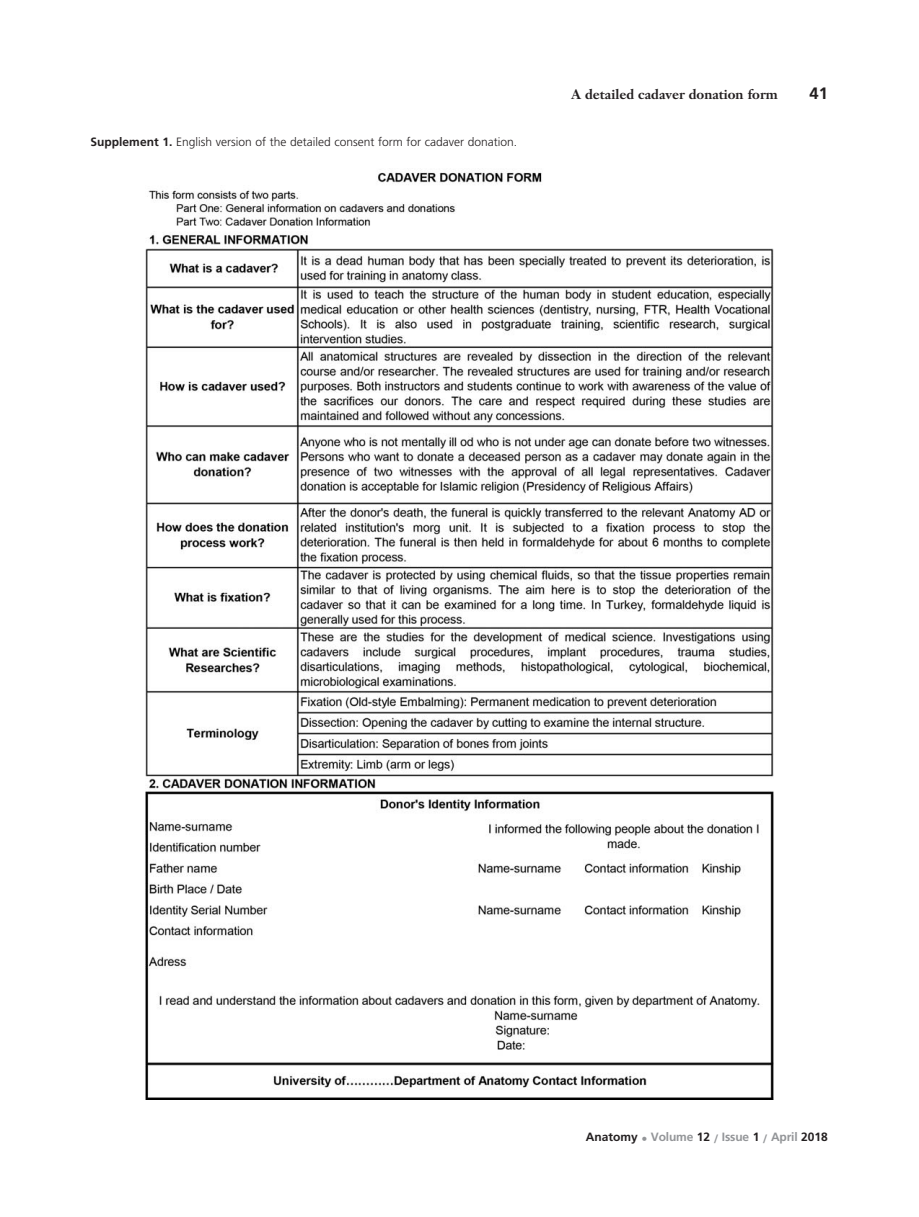
<style>
.page{position:relative;width:919px;height:1217px;background:#fff}
.page>*{position:absolute;margin:0;border:0;box-sizing:border-box;transform-origin:0 0}
.t1{font:700 16.5px "Frutiger";color:#231f20}
.t2{font:700 13.5px "Janson Text";color:#231f20}
.t3{font:300 12px "Frutiger";color:#231f20}
.t4{font:700 12px "Frutiger";letter-spacing:-.01em;color:#939598}
.s1{font-weight:700}
.s2{color:#231f20}
</style>
<div class="page">
<img style="left:145px;top:172px;width:628px;height:926px">
<p class="t3" style="left:91px;top:137px;width:428px"><span class="s1">Supplement 1.</span> English version of the detailed consent form for cadaver donation.</p>
<p class="t2" style="left:571px;top:89px;width:208px">A detailed cadaver donation form</p>
<h1 class="t1" style="left:809px;top:87px;width:20px">41</h1>
<p class="t4" style="left:585px;top:1132px;width:244px"><span class="s2">Anatomy</span> • Volume <span class="s2">12</span> / Issue <span class="s2">1</span> / April <span class="s2">2018</span></p>
</div>
